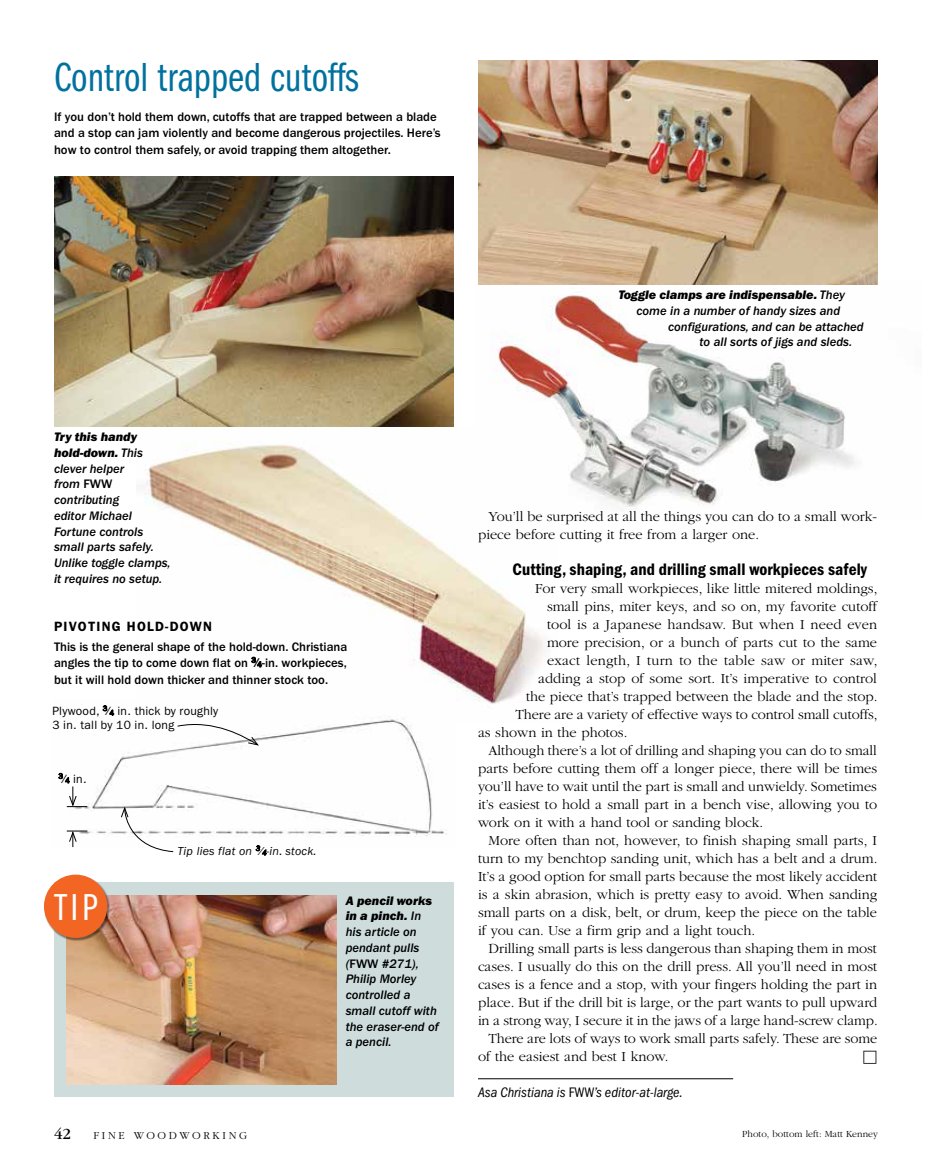
<style>
.page{position:relative;width:932px;height:1175px;background:#fff}
.page>*{position:absolute;margin:0;border:0;box-sizing:border-box;transform-origin:0 0}
.t1{font:42px "ITC Franklin Gothic Std Bk Cp";color:#00719e}
.t2{font:38.85px "ITC Franklin Gothic Std Bk Cp";color:#fff}
.t3{font:17.25px "ITC Franklin Gothic Std Dm Cd";letter-spacing:.005em;color:#000}
.t4{font:16.05px "ITC Garamond Std";color:#000}
.t5{font:300 14.4px/18px "ITC Garamond Std";color:#000}
.t6{font:14.4px "Universal Std Newswith Comm Pi";color:#000}
.t7{font:italic condensed 14.25px "ITC Franklin Gothic Std";letter-spacing:.005em;color:#000}
.t8{font:600 13.5px "ITC Franklin Gothic Std";letter-spacing:.09em;color:#000}
.t9{font:500 12.75px/16.5px "ITC Franklin Gothic Std";color:#000}
.t10{font:12.75px/15.8px "ITC Franklin Gothic Std Med It";color:#000}
.t11{font:12.75px/15.8px "ITC Franklin Gothic Std Hvy It";color:#000}
.t12{font:12px/13.5px "ITC Franklin Gothic Std";letter-spacing:.02em;color:#000}
.t13{font:italic 12px "ITC Franklin Gothic Std";letter-spacing:.02em;color:#000}
.t14{font:300 11.1px "ITC Garamond Std";letter-spacing:.24em;color:#000}
.t15{font:300 9.75px "ITC Garamond Std";letter-spacing:.005em;color:#000}
.s1{font-family:"ITC Franklin Gothic Std Med It"}
.s2{font-family:"ITC Franklin Gothic Std";font-weight:500}
.s3{font-weight:600}
.s4{font-size:8.1px}
.s5{font-size:7.5px}
.s6{font-style:normal}
</style>
<div class="page">
<img style="left:137px;top:426px;width:407px;height:278px">
<img style="left:475px;top:284px;width:403px;height:234px">
<hr style="left:478px;top:1078px;width:255px;height:1px;background:#000">
<img style="left:66px;top:700px;width:389px;height:137px">
<img style="left:478px;top:60px;width:400px;height:224px">
<div style="left:55px;top:882px;width:399px;height:214px;background:#cedddc"></div>
<img style="left:67px;top:895px;width:269px;height:189px">
<div style="left:44px;top:875px;width:66px;height:65px;background:#000;opacity:.45"></div>
<div style="left:44px;top:874px;width:63px;height:64px;background:#f26522;border-radius:50%"></div>
<img style="left:54px;top:176px;width:400px;height:250px">
<svg style="left:67px;top:786px;width:20px;height:21px"></svg>
<svg style="left:67px;top:830px;width:20px;height:17px"></svg>
<svg style="left:120px;top:806px;width:54px;height:46px"></svg>
<svg style="left:177px;top:719px;width:82px;height:27px"></svg>
<h1 class="t1" style="left:54px;top:54px;width:306px">Control trapped cutoffs</h1>
<p class="t9" style="left:54px;top:109px;width:388px">If you don’t hold them down, cutoffs that are trapped between a blade and a stop can jam violently and become dangerous projectiles. Here’s how to control them safely, or avoid trapping them altogether.</p>
<p class="t11" style="left:54px;top:429px;width:90px">Try this handy hold-down. <span class="s1">This</span></p>
<p class="t10" style="left:54px;top:460px;width:118px">clever helper<br>from <span class="s2">FWW </span>contributing<br>editor Michael<br>Fortune controls small parts safely.<br>Unlike toggle clamps, it requires no setup.</p>
<p class="t8" style="left:54px;top:618px;width:159px">PIVOTING HOLD-DOWN</p>
<p class="t9" style="left:54px;top:638px;width:295px;text-align:justify">This is the general shape of the hold-down. Christiana angles the tip to come down flat on <sup>3</sup><span class="s3">⁄</span><span class="s4">4</span>-in. workpieces, but it will hold down thicker and thinner stock too.</p>
<p class="t12" style="left:52px;top:704px;width:167px">Plywood, <sup>3</sup>⁄<span class="s5">4</span> in. thick by roughly<br>3 in. tall by 10 in. long</p>
<p class="t12" style="left:58px;top:772px;width:30px"><sup>3</sup>⁄<span class="s5">4</span> in.</p>
<h2 class="t2" style="left:55px;top:885px;width:44px">TIP</h2>
<p class="t13" style="left:177px;top:844px;width:141px">Tip lies flat on <sup>3</sup>⁄<span class="s5">4</span>-in. stock.</p>
<p class="t11" style="left:345px;top:892px;width:88px">A pencil works in a pinch. <span class="s1">In</span></p>
<p class="t10" style="left:345px;top:924px;width:95px">his article on pendant pulls (<span class="s2">FWW</span> #271),<br>Philip Morley controlled a small cutoff with the eraser-end of a pencil.</p>
<p class="t11" style="left:618px;top:287px;width:228px">Toggle clamps are indispensable. <span class="s1">They</span></p>
<p class="t10" style="left:636px;top:303px;width:205px">come in a number of handy sizes and</p>
<p class="t10" style="left:668px;top:319px;width:197px">configurations, and can be attached</p>
<p class="t10" style="left:699px;top:334px;width:154px">to all sorts of jigs and sleds.</p>
<p class="t5" style="left:478px;top:507px;width:401px;text-indent:10px">You’ll be surprised at all the things you can do to a small work&shy;piece before cutting it free from a larger one.</p>
<p class="t3" style="left:512px;top:559px;width:356px">Cutting, shaping, and drilling small workpieces safely</p>
<p class="t5" style="left:535px;top:579px;width:344px">For very small workpieces, like little mitered moldings,</p>
<p class="t5" style="left:547px;top:597px;width:331px">small pins, miter keys, and so on, my favorite cutoff</p>
<p class="t5" style="left:547px;top:615px;width:331px">tool is a Japanese handsaw. But when I need even</p>
<p class="t5" style="left:547px;top:633px;width:331px">more precision, or a bunch of parts cut to the same</p>
<p class="t5" style="left:547px;top:651px;width:332px">exact length, I turn to the table saw or miter saw,</p>
<p class="t5" style="left:538px;top:669px;width:340px">adding a stop of some sort. It’s imperative to control</p>
<p class="t5" style="left:526px;top:687px;width:353px">the piece that’s trapped between the blade and the stop.</p>
<p class="t5" style="left:515px;top:705px;width:363px">There are a variety of effective ways to control small cutoffs,</p>
<p class="t5" style="left:478px;top:723px;width:151px">as shown in the photos.</p>
<p class="t5" style="left:488px;top:741px;width:390px">Although there’s a lot of drilling and shaping you can do to small</p>
<p class="t5" style="left:478px;top:759px;width:400px">parts before cutting them off a longer piece, there will be times</p>
<p class="t5" style="left:478px;top:777px;width:400px">you’ll have to wait until the part is small and unwieldy. Sometimes</p>
<p class="t5" style="left:478px;top:795px;width:401px">it’s easiest to hold a small part in a bench vise, allowing you to</p>
<p class="t5" style="left:478px;top:813px;width:287px">work on it with a hand tool or sanding block.</p>
<p class="t5" style="left:488px;top:831px;width:390px">More often than not, however, to finish shaping small parts, I</p>
<p class="t5" style="left:478px;top:849px;width:401px">turn to my benchtop sanding unit, which has a belt and a drum.</p>
<p class="t5" style="left:478px;top:867px;width:401px">It’s a good option for small parts because the most likely accident</p>
<p class="t5" style="left:478px;top:885px;width:401px">is a skin abrasion, which is pretty easy to avoid. When sanding</p>
<p class="t5" style="left:478px;top:903px;width:400px">small parts on a disk, belt, or drum, keep the piece on the table</p>
<p class="t5" style="left:478px;top:921px;width:279px">if you can. Use a firm grip and a light touch.</p>
<p class="t5" style="left:488px;top:939px;width:390px">Drilling small parts is less dangerous than shaping them in most</p>
<p class="t5" style="left:478px;top:957px;width:400px">cases. I usually do this on the drill press. All you’ll need in most</p>
<p class="t5" style="left:478px;top:975px;width:400px">cases is a fence and a stop, with your fingers holding the part in</p>
<p class="t5" style="left:478px;top:993px;width:401px">place. But if the drill bit is large, or the part wants to pull upward</p>
<p class="t5" style="left:478px;top:1011px;width:401px">in a strong way, I secure it in the jaws of a large hand-screw clamp.</p>
<p class="t5" style="left:488px;top:1029px;width:390px">There are lots of ways to work small parts safely. These are some</p>
<p class="t5" style="left:478px;top:1047px;width:192px">of the easiest and best I know.</p>
<p class="t6" style="left:862px;top:1049px;width:16px">☐</p>
<p class="t7" style="left:478px;top:1084px;width:206px">Asa Christiana is <span class="s6">FWW</span>’s editor-at-large.</p>
<p class="t4" style="left:54px;top:1124px;width:19px">42</p>
<p class="t14" style="left:93px;top:1129px;width:155px">FINE WOODWORKING</p>
<p class="t15" style="left:742px;top:1129px;width:137px">Photo, bottom left: Matt Kenney</p>
</div>
